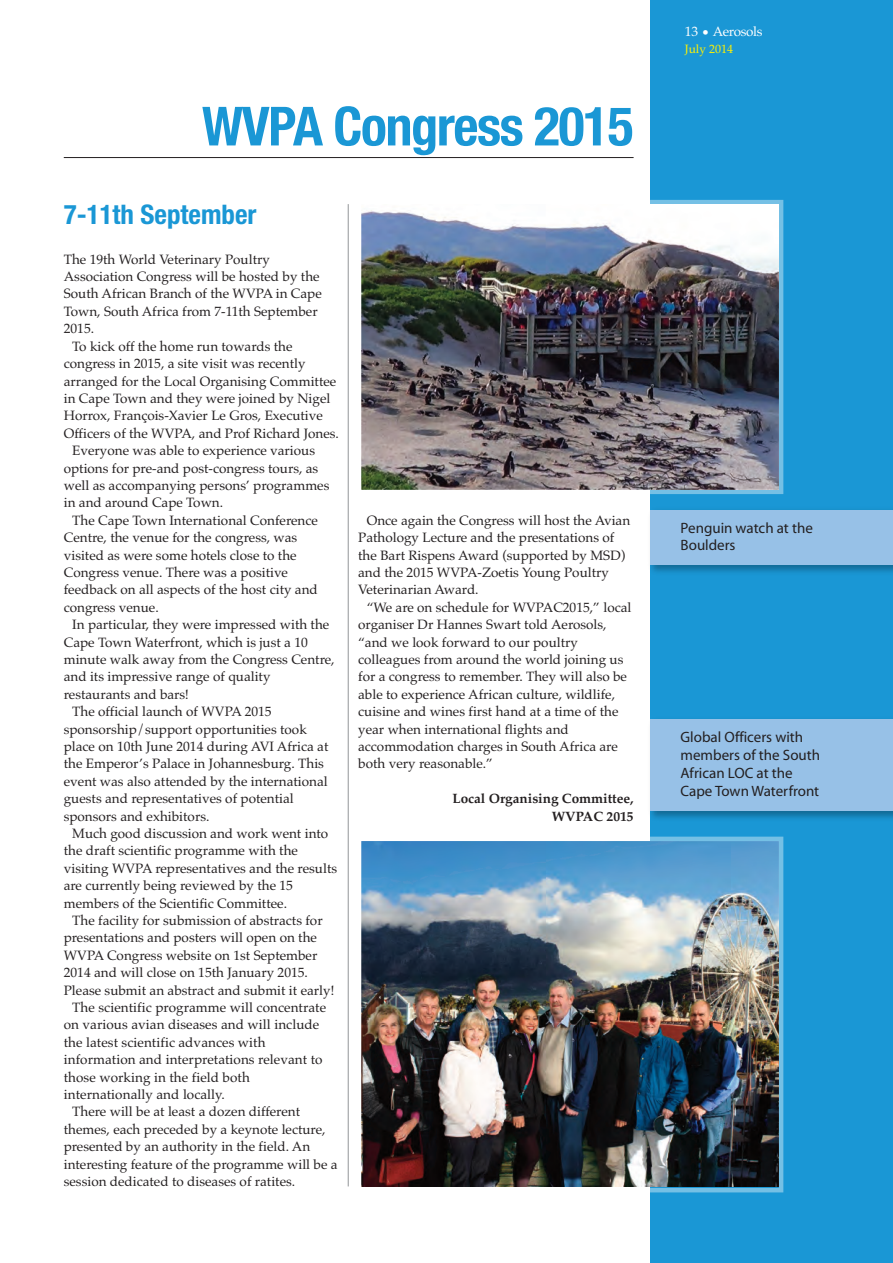
<style>
.page{position:relative;width:893px;height:1263px;background:#fff}
.page>*{position:absolute;margin:0;border:0;box-sizing:border-box;transform-origin:0 0}
.t1{font:700 condensed 54px "Helvetica Neue";letter-spacing:-.025em;color:#1a97d5}
.t2{font:700 condensed 27px "Helvetica Neue";color:#1a97d5}
.t3{font:15px/18px "Myriad";color:#231f20}
.t4{font:13.5px/17.4px "Palatino";color:#231f20}
.t5{font:700 13.5px/17.4px "Palatino";color:#231f20;text-align:right}
.t6{font:13.5px "Palatino";letter-spacing:-.025em;color:#fff}
.t7{font:12px "Palatino";color:#fff101}
</style>
<div class="page">
<div style="left:651px;top:0;width:242px;height:1263px;background:#1a97d5"></div>
<hr style="left:348px;top:204px;width:1px;height:982px;background:#939598">
<hr style="left:64px;top:157px;width:570px;height:1px;background:#231f20">
<img style="left:362px;top:205px;width:416px;height:284px">
<div style="left:357px;top:200px;width:426px;height:294px;border:4px solid #fff"></div>
<img style="left:362px;top:842px;width:416px;height:344px">
<div style="left:357px;top:837px;width:426px;height:355px;border:4px solid #fff"></div>
<img style="left:650px;top:504px;width:243px;height:75px">
<div style="left:651px;top:510px;width:242px;height:55px;background:#97c1e7"></div>
<img style="left:650px;top:713px;width:243px;height:112px">
<div style="left:651px;top:719px;width:242px;height:92px;background:#97c1e7"></div>
<h1 class="t1" style="left:202px;top:94px;width:433px">WVPA Congress 2015</h1>
<h2 class="t2" style="left:64px;top:198px;width:194px">7-11th September</h2>
<p class="t4" style="left:64px;top:250px;width:208px">The 19th World Veterinary Poultry</p>
<p class="t4" style="left:64px;top:268px;width:257px">Association Congress will be hosted by the</p>
<p class="t4" style="left:64px;top:285px;width:260px">South African Branch of the WVPA in Cape</p>
<p class="t4" style="left:64px;top:302px;width:255px">Town, South Africa from 7-11th September</p>
<p class="t4" style="left:64px;top:320px;width:32px">2015.</p>
<p class="t4" style="left:72px;top:337px;width:222px">To kick off the home run towards the</p>
<p class="t4" style="left:64px;top:355px;width:243px">congress in 2015, a site visit was recently</p>
<p class="t4" style="left:64px;top:372px;width:274px">arranged for the Local Organising Committee</p>
<p class="t4" style="left:64px;top:389px;width:268px">in Cape Town and they were joined by Nigel</p>
<p class="t4" style="left:64px;top:407px;width:261px">Horrox, François-Xavier Le Gros, Executive</p>
<p class="t4" style="left:64px;top:424px;width:277px">Officers of the WVPA, and Prof Richard Jones.</p>
<p class="t4" style="left:72px;top:442px;width:244px">Everyone was able to experience various</p>
<p class="t4" style="left:64px;top:459px;width:256px">options for pre-and post-congress tours, as</p>
<p class="t4" style="left:64px;top:477px;width:267px">well as accompanying persons’ programmes</p>
<p class="t4" style="left:64px;top:494px;width:161px">in and around Cape Town.</p>
<p class="t4" style="left:72px;top:511px;width:247px">The Cape Town International Conference</p>
<p class="t4" style="left:64px;top:529px;width:235px">Centre, the venue for the congress, was</p>
<p class="t4" style="left:64px;top:546px;width:234px">visited as were some hotels close to the</p>
<p class="t4" style="left:64px;top:564px;width:226px">Congress venue. There was a positive</p>
<p class="t4" style="left:64px;top:581px;width:256px">feedback on all aspects of the host city and</p>
<p class="t4" style="left:64px;top:598px;width:97px">congress venue.</p>
<p class="t4" style="left:72px;top:616px;width:259px">In particular, they were impressed with the</p>
<p class="t4" style="left:64px;top:633px;width:246px">Cape Town Waterfront, which is just a 10</p>
<p class="t4" style="left:64px;top:651px;width:272px">minute walk away from the Congress Centre,</p>
<p class="t4" style="left:64px;top:668px;width:208px">and its impressive range of quality</p>
<p class="t4" style="left:64px;top:685px;width:127px">restaurants and bars!</p>
<p class="t4" style="left:72px;top:703px;width:201px">The official launch of WVPA 2015</p>
<p class="t4" style="left:64px;top:720px;width:245px">sponsorship/support opportunities took</p>
<p class="t4" style="left:64px;top:738px;width:266px">place on 10th June 2014 during AVI Africa at</p>
<p class="t4" style="left:64px;top:755px;width:262px">the Emperor’s Palace in Johannesburg. This</p>
<p class="t4" style="left:64px;top:772px;width:265px">event was also attended by the international</p>
<p class="t4" style="left:64px;top:790px;width:231px">guests and representatives of potential</p>
<p class="t4" style="left:64px;top:807px;width:147px">sponsors and exhibitors.</p>
<p class="t4" style="left:72px;top:825px;width:258px">Much good discussion and work went into</p>
<p class="t4" style="left:64px;top:842px;width:236px">the draft scientific programme with the</p>
<p class="t4" style="left:64px;top:859px;width:275px">visiting WVPA representatives and the results</p>
<p class="t4" style="left:64px;top:877px;width:231px">are currently being reviewed by the 15</p>
<p class="t4" style="left:64px;top:894px;width:225px">members of the Scientific Committee.</p>
<p class="t4" style="left:72px;top:912px;width:252px">The facility for submission of abstracts for</p>
<p class="t4" style="left:64px;top:929px;width:255px">presentations and posters will open on the</p>
<p class="t4" style="left:64px;top:946px;width:255px">WVPA Congress website on 1st September</p>
<p class="t4" style="left:64px;top:964px;width:246px">2014 and will close on 15th January 2015.</p>
<p class="t4" style="left:64px;top:981px;width:272px">Please submit an abstract and submit it early!</p>
<p class="t4" style="left:72px;top:999px;width:255px">The scientific programme will concentrate</p>
<p class="t4" style="left:64px;top:1016px;width:257px">on various avian diseases and will include</p>
<p class="t4" style="left:64px;top:1033px;width:203px">the latest scientific advances with</p>
<p class="t4" style="left:64px;top:1051px;width:260px">information and interpretations relevant to</p>
<p class="t4" style="left:64px;top:1068px;width:188px">those working in the field both</p>
<p class="t4" style="left:64px;top:1086px;width:162px">internationally and locally.</p>
<p class="t4" style="left:72px;top:1103px;width:229px">There will be at least a dozen different</p>
<p class="t4" style="left:64px;top:1120px;width:263px">themes, each preceded by a keynote lecture,</p>
<p class="t4" style="left:64px;top:1138px;width:248px">presented by an authority in the field. An</p>
<p class="t4" style="left:64px;top:1155px;width:275px">interesting feature of the programme will be a</p>
<p class="t4" style="left:64px;top:1173px;width:233px">session dedicated to diseases of ratites.</p>
<p class="t4" style="left:358px;top:511px;width:273px;text-indent:9px">Once again the Congress will host the Avian Pathology Lecture and the presentations of the Bart Rispens Award (supported by MSD) and the 2015 WVPA-Zoetis Young Poultry Veterinarian Award.</p>
<p class="t4" style="left:358px;top:598px;width:275px;text-indent:9px">“We are on schedule for WVPAC2015,” local organiser Dr Hannes Swart told Aerosols, “and we look forward to our poultry colleagues from around the world joining us for a congress to remember. They will also be able to experience African culture, wildlife, cuisine and wines first hand at a time of the year when international flights and accommodation charges in South Africa are both very reasonable.”</p>
<p class="t5" style="left:452px;top:790px;width:183px">Local Organising Committee,<br>WVPAC 2015</p>
<p class="t6" style="left:685px;top:24px;width:79px">13 • Aerosols</p>
<p class="t7" style="left:685px;top:42px;width:50px">July 2014</p>
<p class="t3" style="left:681px;top:520px;width:134px;line-height:17.1px">Penguin watch at the<br>Boulders</p>
<p class="t3" style="left:681px;top:729px;width:141px">Global Officers with members of the South<br>African LOC at the<br>Cape Town Waterfront</p>
</div>
